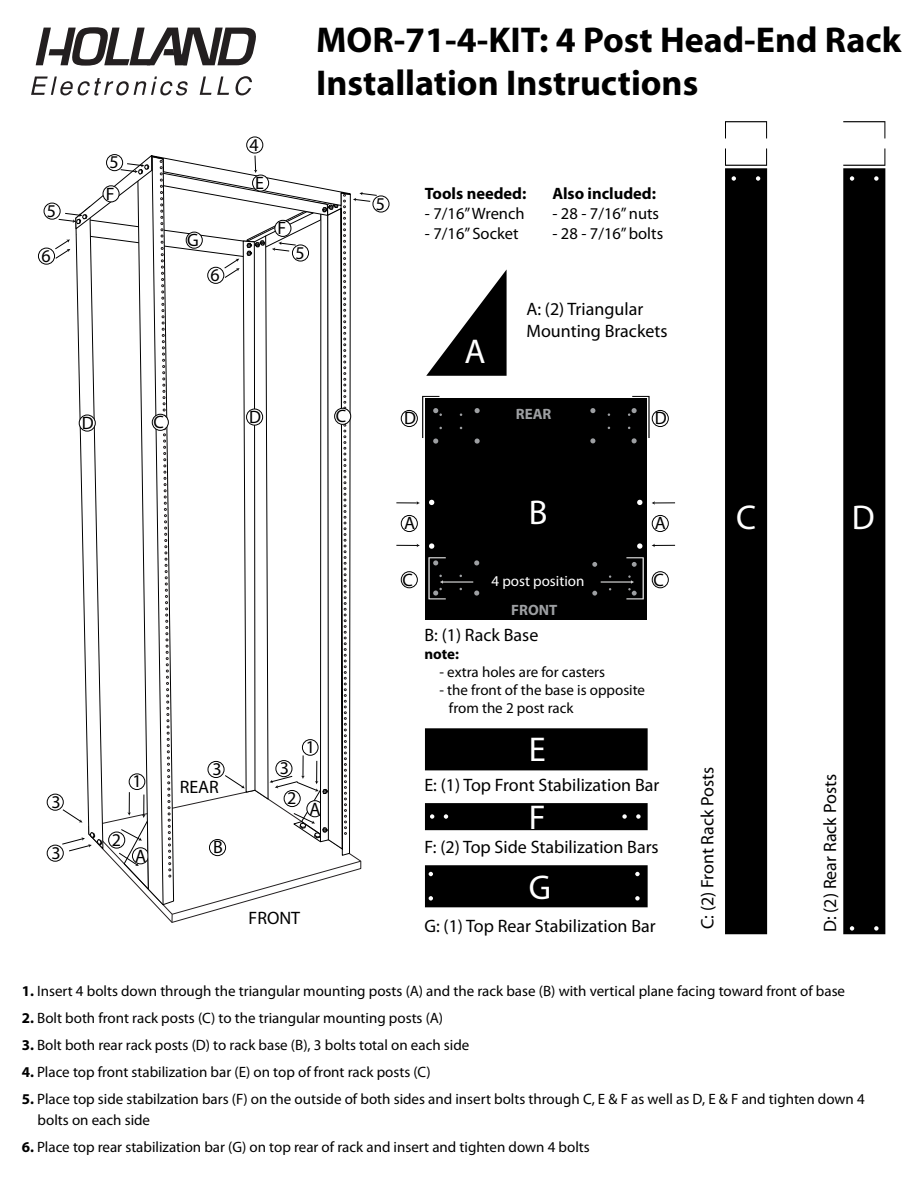
<style>
.page{position:relative;width:918px;height:1188px;background:#fff}
.page>*{position:absolute;margin:0;border:0;box-sizing:border-box;transform-origin:0 0}
.t1{font:700 36px/43.2px "Myriad Pro";color:#000}
.t2{font:34.5px "Myriad Pro";color:#fff}
.t3{font:18px/21.6px "Myriad Pro";color:#000}
.t4{font:16.5px "Myriad Pro";color:#000}
.t5{font:700 16.5px "Myriad Pro";color:#000}
.t6{font:15px/21px "Myriad Pro";color:#000}
.t7{font:15px "Myriad Pro";color:#fff}
.t8{font:700 15px "Myriad Pro";color:#9d9fa2}
.t9{font:700 15px "Myriad Pro";color:#000}
.s1{font-weight:700}
</style>
<div class="page">
<svg style="left:396px;top:544px;width:24px;height:3px"></svg>
<svg style="left:396px;top:501px;width:24px;height:4px"></svg>
<svg style="left:652px;top:544px;width:23px;height:3px"></svg>
<svg style="left:652px;top:501px;width:23px;height:4px"></svg>
<div style="left:47px;top:794px;width:16px;height:16px;border:1px solid #000;border-radius:50%"></div>
<div style="left:247px;top:137px;width:16px;height:16px;border:1px solid #000;border-radius:50%"></div>
<div style="left:44px;top:203px;width:16px;height:16px;border:1px solid #000;border-radius:50%"></div>
<div style="left:38px;top:248px;width:17px;height:16px;border:1px solid #000;border-radius:50%"></div>
<div style="left:106px;top:154px;width:17px;height:17px;border:1px solid #000;border-radius:50%"></div>
<div style="left:373px;top:196px;width:16px;height:16px;border:1px solid #000;border-radius:50%"></div>
<div style="left:47px;top:845px;width:16px;height:16px;border:1px solid #000;border-radius:50%"></div>
<div style="left:401px;top:515px;width:17px;height:17px;border:1px solid #000;border-radius:50%"></div>
<div style="left:652px;top:515px;width:17px;height:17px;border:1px solid #000;border-radius:50%"></div>
<div style="left:401px;top:572px;width:17px;height:16px;border:1px solid #000;border-radius:50%"></div>
<div style="left:652px;top:572px;width:17px;height:16px;border:1px solid #000;border-radius:50%"></div>
<div style="left:401px;top:410px;width:17px;height:17px;border:1px solid #000;border-radius:50%"></div>
<div style="left:652px;top:410px;width:17px;height:17px;border:1px solid #000;border-radius:50%"></div>
<div style="left:425px;top:398px;width:222px;height:222px;background:#000"></div>
<svg style="left:426px;top:269px;width:81px;height:107px"></svg>
<div style="left:425px;top:728px;width:223px;height:42px;background:#000"></div>
<div style="left:425px;top:803px;width:223px;height:27px;background:#000"></div>
<div style="left:425px;top:865px;width:223px;height:42px;background:#000"></div>
<svg style="left:36px;top:27px;width:220px;height:39px"></svg>
<svg style="left:31px;top:77px;width:157px;height:19px"></svg>
<svg style="left:200px;top:77px;width:11px;height:18px"></svg>
<svg style="left:217px;top:77px;width:12px;height:18px"></svg>
<svg style="left:235px;top:76px;width:17px;height:19px"></svg>
<div style="left:725px;top:148px;width:42px;height:786px;background:#000"></div>
<svg style="left:725px;top:121px;width:42px;height:17px"></svg>
<svg style="left:843px;top:121px;width:42px;height:17px"></svg>
<svg style="left:475px;top:408px;width:5px;height:5px"></svg>
<svg style="left:429px;top:500px;width:5px;height:5px"></svg>
<svg style="left:429px;top:543px;width:5px;height:6px"></svg>
<svg style="left:637px;top:500px;width:5px;height:5px"></svg>
<svg style="left:637px;top:543px;width:5px;height:6px"></svg>
<svg style="left:475px;top:438px;width:5px;height:6px"></svg>
<svg style="left:422px;top:396px;width:20px;height:48px"></svg>
<svg style="left:590px;top:408px;width:5px;height:5px"></svg>
<svg style="left:590px;top:438px;width:5px;height:5px"></svg>
<svg style="left:628px;top:396px;width:22px;height:47px"></svg>
<svg style="left:474px;top:591px;width:5px;height:5px"></svg>
<svg style="left:474px;top:560px;width:5px;height:5px"></svg>
<svg style="left:592px;top:591px;width:5px;height:5px"></svg>
<svg style="left:592px;top:562px;width:5px;height:5px"></svg>
<hr style="left:442px;top:582px;width:31px;height:1px;background:#fff">
<svg style="left:428px;top:557px;width:18px;height:42px"></svg>
<hr style="left:601px;top:582px;width:31px;height:1px;background:#fff">
<svg style="left:626px;top:557px;width:18px;height:42px"></svg>
<svg style="left:55px;top:155px;width:322px;height:768px"></svg>
<svg style="left:843px;top:148px;width:42px;height:786px;background:#0a0a0a"></svg>
<p class="t3" style="left:47px;top:200px;width:11px">5</p>
<p class="t3" style="left:41px;top:245px;width:11px">6</p>
<p class="t3" style="left:109px;top:151px;width:11px">5</p>
<p class="t3" style="left:106px;top:183px;width:10px">F</p>
<p class="t3" style="left:82px;top:412px;width:13px">D</p>
<p class="t3" style="left:187px;top:229px;width:13px">G</p>
<p class="t3" style="left:211px;top:264px;width:11px">6</p>
<h1 class="t1" style="left:316px;top:17px;width:587px">MOR-71-4-KIT: 4 Post Head-End Rack<br>Installation Instructions</h1>
<p class="t3" style="left:250px;top:134px;width:11px">4</p>
<p class="t3" style="left:255px;top:172px;width:10px">E</p>
<p class="t3" style="left:278px;top:217px;width:10px">F</p>
<p class="t3" style="left:295px;top:242px;width:11px">5</p>
<p class="t3" style="left:376px;top:193px;width:11px">5</p>
<p class="t5" style="left:425px;top:183px;width:103px">Tools needed:</p>
<p class="t4" style="left:425px;top:203px;width:101px">- 7/16” Wrench</p>
<p class="t4" style="left:425px;top:223px;width:95px">- 7/16” Socket</p>
<p class="t5" style="left:552px;top:183px;width:105px">Also included:</p>
<p class="t4" style="left:552px;top:203px;width:108px">- 28 - 7/16” nuts</p>
<p class="t4" style="left:552px;top:223px;width:112px">- 28 - 7/16” bolts</p>
<h2 class="t2" style="left:464px;top:330px;width:23px">A</h2>
<p class="t3" style="left:526px;top:298px;width:143px">A: (2) Triangular<br>Mounting Brackets</p>
<p class="t3" style="left:154px;top:411px;width:12px">C</p>
<p class="t3" style="left:249px;top:406px;width:13px">D</p>
<p class="t3" style="left:336px;top:405px;width:12px">C</p>
<p class="t8" style="left:516px;top:404px;width:37px">REAR</p>
<p class="t3" style="left:404px;top:407px;width:13px">D</p>
<p class="t3" style="left:655px;top:407px;width:13px">D</p>
<p class="t3" style="left:52px;top:791px;width:11px">3</p>
<p class="t3" style="left:51px;top:842px;width:11px">3</p>
<p class="t3" style="left:133px;top:770px;width:11px">1</p>
<p class="t3" style="left:112px;top:829px;width:11px">2</p>
<p class="t3" style="left:135px;top:845px;width:13px">A</p>
<p class="t3" style="left:212px;top:758px;width:11px">3</p>
<p class="t3" style="left:180px;top:776px;width:41px">REAR</p>
<p class="t3" style="left:213px;top:836px;width:11px">B</p>
<p class="t3" style="left:280px;top:757px;width:11px">3</p>
<p class="t3" style="left:287px;top:787px;width:11px">2</p>
<p class="t3" style="left:306px;top:736px;width:11px">1</p>
<p class="t3" style="left:310px;top:797px;width:13px">A</p>
<p class="t3" style="left:249px;top:907px;width:53px">FRONT</p>
<h2 class="t2" style="left:529px;top:491px;width:20px">B</h2>
<h2 class="t2" style="left:736px;top:496px;width:22px">C</h2>
<h2 class="t2" style="left:852px;top:496px;width:24px">D</h2>
<p class="t3" style="left:404px;top:512px;width:13px">A</p>
<p class="t3" style="left:655px;top:512px;width:13px">A</p>
<p class="t3" style="left:403px;top:568px;width:12px">C</p>
<p class="t3" style="left:654px;top:568px;width:12px">C</p>
<p class="t7" style="left:491px;top:572px;width:94px">4 post position</p>
<p class="t8" style="left:511px;top:600px;width:48px">FRONT</p>
<p class="t3" style="left:424px;top:624px;width:116px">B: (1) Rack Base</p>
<p class="t9" style="left:424px;top:645px;width:36px">note:</p>
<p class="t6" style="left:439px;top:662px;width:167px">- extra holes are for casters</p>
<p class="t6" style="left:449px;top:681px;width:198px;line-height:18px;text-indent:-10px">- the front of the base is opposite from the 2 post rack</p>
<h2 class="t2" style="left:529px;top:728px;width:18px">E</h2>
<p class="t3" style="left:424px;top:773px;width:236px">E: (1) Top Front Stabilization Bar</p>
<h2 class="t2" style="left:529px;top:796px;width:18px">F</h2>
<p class="t3" style="left:424px;top:836px;width:236px">F: (2) Top Side Stabilization Bars</p>
<h2 class="t2" style="left:529px;top:866px;width:24px">G</h2>
<p class="t3" style="left:424px;top:915px;width:233px">G: (1) Top Rear Stabilization Bar</p>
<p class="t3" style="left:696px;top:929px;width:164px;rotate:-90deg">C: (2) Front Rack Posts</p>
<p class="t3" style="left:819px;top:932px;width:160px;rotate:-90deg">D: (2) Rear Rack Posts</p>
<p class="t6" style="left:22px;top:980px;width:825px"><span class="s1">1.</span> Insert 4 bolts down through the triangular mounting posts (A) and the rack base (B) with vertical plane facing toward front of base</p>
<p class="t6" style="left:22px;top:1007px;width:423px"><span class="s1">2.</span> Bolt both front rack posts (C) to the triangular mounting posts (A)</p>
<p class="t6" style="left:22px;top:1034px;width:449px"><span class="s1">3.</span> Bolt both rear rack posts (D) to rack base (B), 3 bolts total on each side</p>
<p class="t6" style="left:22px;top:1061px;width:411px"><span class="s1">4.</span> Place top front stabilization bar (E) on top of front rack posts (C)</p>
<p class="t6" style="left:38px;top:1088px;width:829px;text-indent:-16px"><span class="s1">5.</span> Place top side stabilzation bars (F) on the outside of both sides and insert bolts through C, E &amp; F as well as D, E &amp; F and tighten down 4 bolts on each side</p>
<p class="t6" style="left:22px;top:1136px;width:570px"><span class="s1">6.</span> Place top rear stabilization bar (G) on top rear of rack and insert and tighten down 4 bolts</p>
</div>
